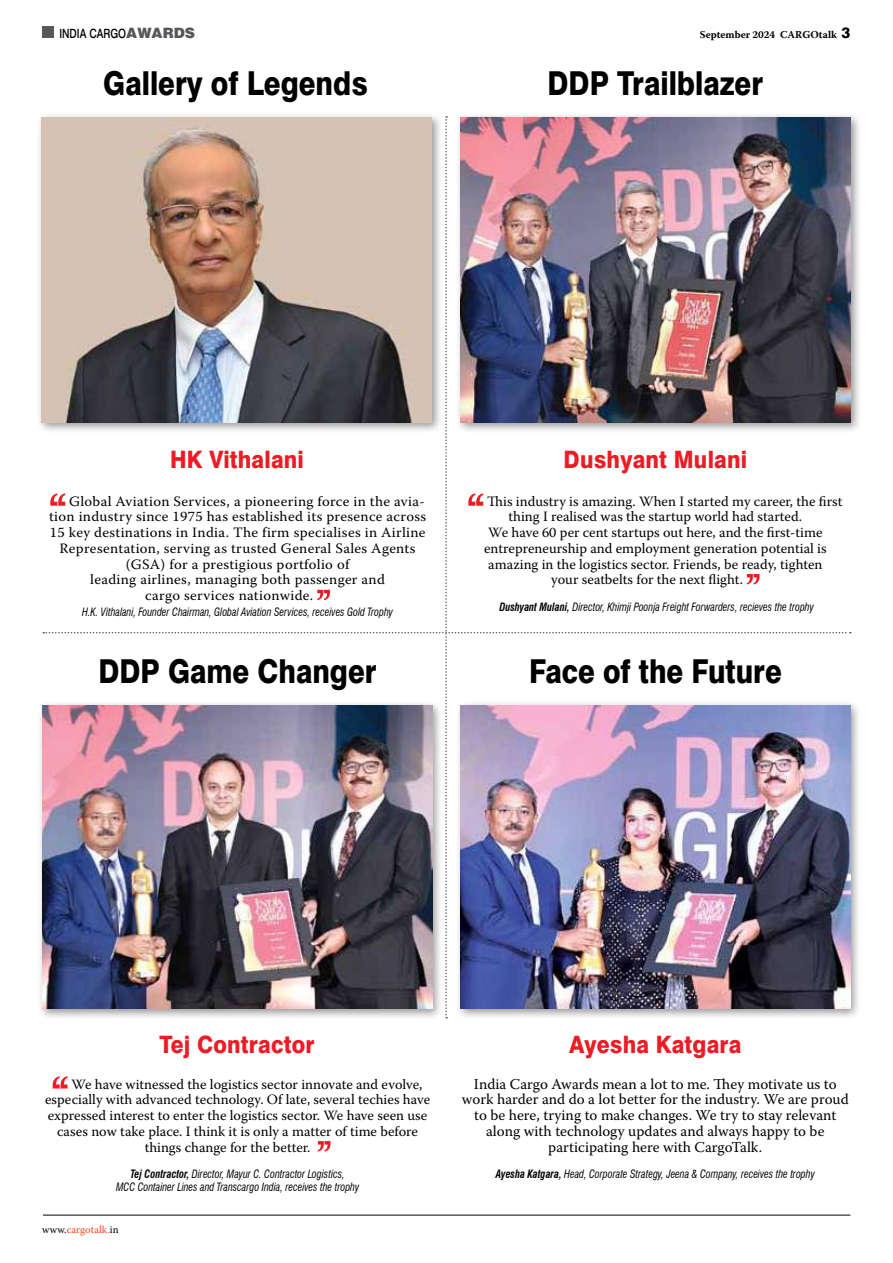
<style>
.page{position:relative;width:893px;height:1263px;background:#fff}
.page>*{position:absolute;margin:0;border:0;box-sizing:border-box;transform-origin:0 0}
.t1{font:800 33px "Swiss 721 BT";color:#000;scale:.85 1}
.t2{font:800 24px "Swiss 721 BT";letter-spacing:.01em;color:#ed1c24;scale:.9 1}
.t3{font:15px/15.8px "Warnock Pro";color:#000;text-align:center}
.t4{font:14.25px "Warnock Pro";letter-spacing:.005em;color:#000}
.t5{font:500 12.75px "Swiss 721 BT";color:#000;scale:.8 1}
.t6{font:italic condensed 11.25px/13.5px "Swiss 721 BT";color:#000;text-align:center;scale:.9 1}
.t7{font:700 10.5px "Warnock Pro";color:#000}
.t8{font:10.5px "Warnock Pro";color:#ef4622}
.s1{font-family:"Helv";font-weight:900;font-size:14.25px;color:#57585b}
.s2{font-family:"Swiss 721 BT";font-weight:800;font-size:15px}
.s3{font-weight:700}
.s4{color:#000}
</style>
<div class="page">
<hr style="left:43px;top:1215px;width:807px;height:1px;background:#000">
<div style="left:42px;top:27px;width:12px;height:11px;background:#57585b"></div>
<div style="left:36px;top:112px;width:407px;height:322px;background:#000;opacity:.4"></div>
<div style="left:455px;top:112px;width:407px;height:322px;background:#000;opacity:.4"></div>
<div style="left:455px;top:701px;width:406px;height:319px;background:#000;opacity:.4"></div>
<svg style="left:53px;top:1076px;width:15px;height:12px"></svg>
<svg style="left:318px;top:1141px;width:12px;height:10px"></svg>
<img style="left:43px;top:116px;width:808px;height:902px">
<p class="t5" style="left:59px;top:26px;width:171px">INDIA CARGO<span class="s1">AWARDS</span></p>
<h1 class="t1" style="left:103px;top:63px;width:313px">Gallery of Legends</h1>
<p class="t7" style="left:700px;top:28px;width:152px">September 2024 CARGOtalk <span class="s2">3</span></p>
<h1 class="t1" style="left:548px;top:63px;width:255px">DDP Trailblazer</h1>
<h2 class="t2" style="left:170px;top:445px;width:150px">HK Vithalani</h2>
<h2 class="t2" style="left:564px;top:445px;width:205px">Dushyant Mulani</h2>
<p class="t4" style="left:69px;top:492px;width:357px">Global Aviation Services, a pioneering force in the avia-</p>
<p class="t4" style="left:49px;top:508px;width:379px">tion industry since 1975 has established its presence across</p>
<p class="t4" style="left:50px;top:524px;width:377px">15 key destinations in India. The firm specialises in Airline</p>
<p class="t4" style="left:60px;top:540px;width:358px">Representation, serving as trusted General Sales Agents</p>
<p class="t4" style="left:126px;top:555px;width:225px">(GSA) for a prestigious portfolio of</p>
<p class="t4" style="left:90px;top:571px;width:296px">leading airlines, managing both passenger and</p>
<p class="t4" style="left:145px;top:587px;width:169px">cargo services nationwide.</p>
<p class="t6" style="left:82px;top:605px;width:347px">H.K. Vithalani, Founder Chairman, Global Aviation Services, receives Gold Trophy</p>
<p class="t4" style="left:487px;top:492px;width:357px">This industry is amazing. When I started my career, the first</p>
<p class="t4" style="left:509px;top:508px;width:295px">thing I realised was the startup world had started.</p>
<p class="t4" style="left:488px;top:524px;width:336px">We have 60 per cent startups out here, and the first-time</p>
<p class="t4" style="left:484px;top:540px;width:344px">entrepreneurship and employment generation potential is</p>
<p class="t4" style="left:488px;top:555px;width:336px">amazing in the logistics sector. Friends, be ready, tighten</p>
<p class="t4" style="left:551px;top:571px;width:193px">your seatbelts for the next flight.</p>
<p class="t6" style="left:499px;top:600px;width:351px"><span class="s3">Dushyant Mulani,</span> Director, Khimji Poonja Freight Forwarders, recieves the trophy</p>
<h1 class="t1" style="left:98px;top:651px;width:329px">DDP Game Changer</h1>
<h1 class="t1" style="left:529px;top:651px;width:299px">Face of the Future</h1>
<h2 class="t2" style="left:160px;top:1030px;width:174px">Tej Contractor</h2>
<p class="t4" style="left:72px;top:1075px;width:352px">We have witnessed the logistics sector innovate and evolve,</p>
<p class="t4" style="left:45px;top:1091px;width:387px">especially with advanced technology. Of late, several techies have</p>
<p class="t4" style="left:48px;top:1107px;width:381px">expressed interest to enter the logistics sector. We have seen use</p>
<p class="t4" style="left:57px;top:1122px;width:363px">cases now take place. I think it is only a matter of time before</p>
<p class="t4" style="left:145px;top:1138px;width:167px">things change for the better.</p>
<p class="t6" style="left:116px;top:1167px;width:272px"><span class="s3">Tej Contractor,</span> Director, Mayur C. Contractor Logistics,<br>MCC Container Lines and Transcargo India, receives the trophy</p>
<p class="t8" style="left:42px;top:1223px;width:78px"><span class="s4">www.</span>cargotalk.<span class="s4">in</span></p>
<h2 class="t2" style="left:569px;top:1030px;width:193px">Ayesha Katgara</h2>
<p class="t3" style="left:462px;top:1075px;width:388px">India Cargo Awards mean a lot to me. They motivate us to work harder and do a lot better for the industry. We are proud to be here, trying to make changes. We try to stay relevant along with technology updates and always happy to be participating here with CargoTalk.</p>
<p class="t6" style="left:496px;top:1167px;width:356px"><span class="s3">Ayesha Katgara,</span> Head, Corporate Strategy, Jeena &amp; Company, receives the trophy</p>
</div>
